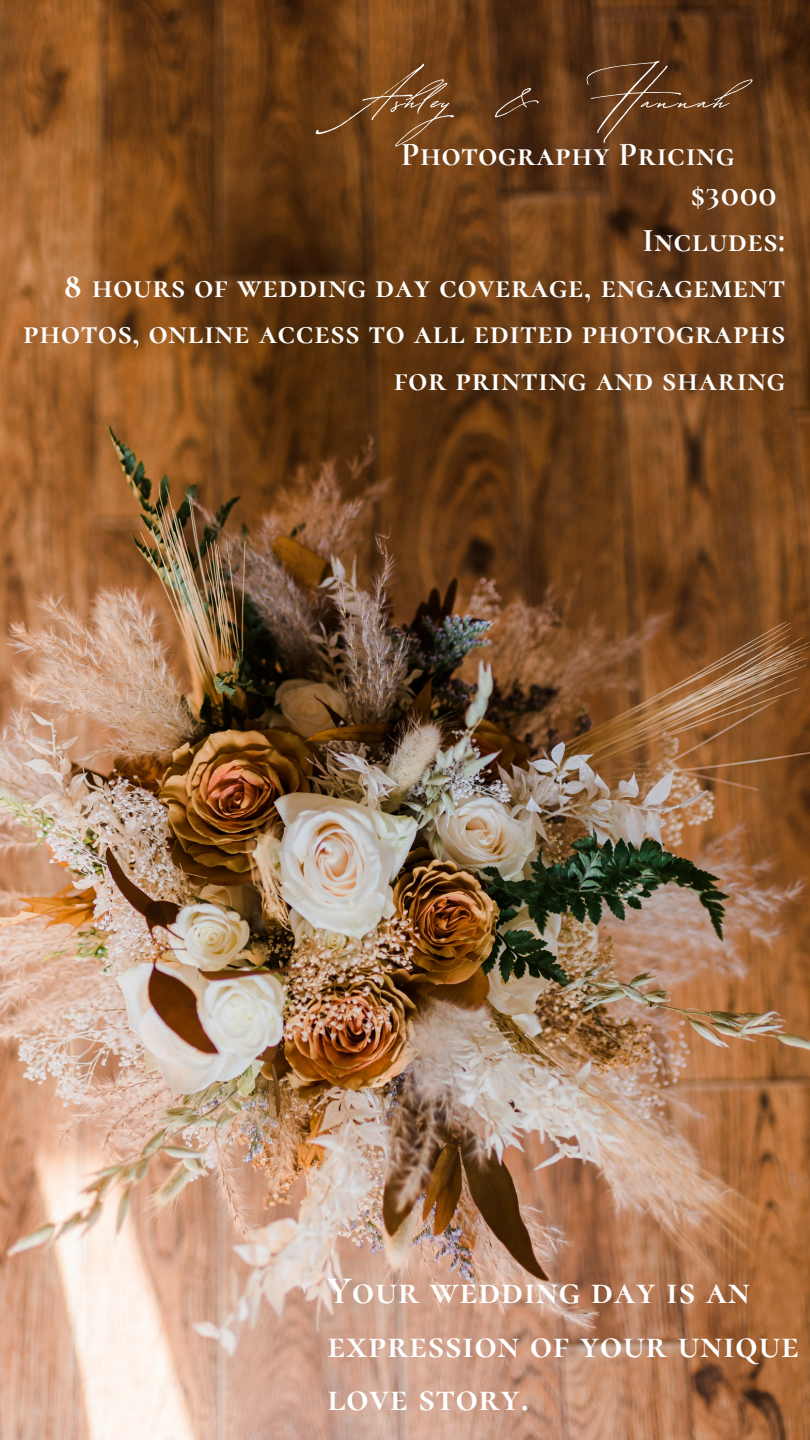
<style>
.page{position:relative;width:810px;height:1440px;background:#fff}
.page>*{position:absolute;margin:0;border:0;box-sizing:border-box;transform-origin:0 0}
.t1{font:100px "Buongiorno Rastellino Cyr Script";letter-spacing:.02em;color:#fff}
.t2{font:700 38.8px/53.9px "Cormorant SC";letter-spacing:.02em;color:#fff}
.t3{font:700 33.3px/46.3px "Cormorant SC";letter-spacing:.02em;color:#fff;text-align:right}
</style>
<div class="page">
<img style="left:0;top:0;width:810px;height:1440px">
<p class="t1" style="left:306px;top:35px;width:425px">Ashley &amp; Hannah</p>
<p class="t3" style="left:401px;top:131px;width:335px">Photography Pricing</p>
<p class="t3" style="left:691px;top:171px;width:88px">$3000</p>
<p class="t3" style="left:642px;top:217px;width:144px">Includes:</p>
<p class="t3" style="left:23px;top:263px;width:763px">8 hours of wedding day coverage, engagement photos, online access to all edited photographs for printing and sharing</p>
<p class="t2" style="left:327px;top:1263px;width:473px">Your wedding day is an expression of your unique love story.</p>
</div>
